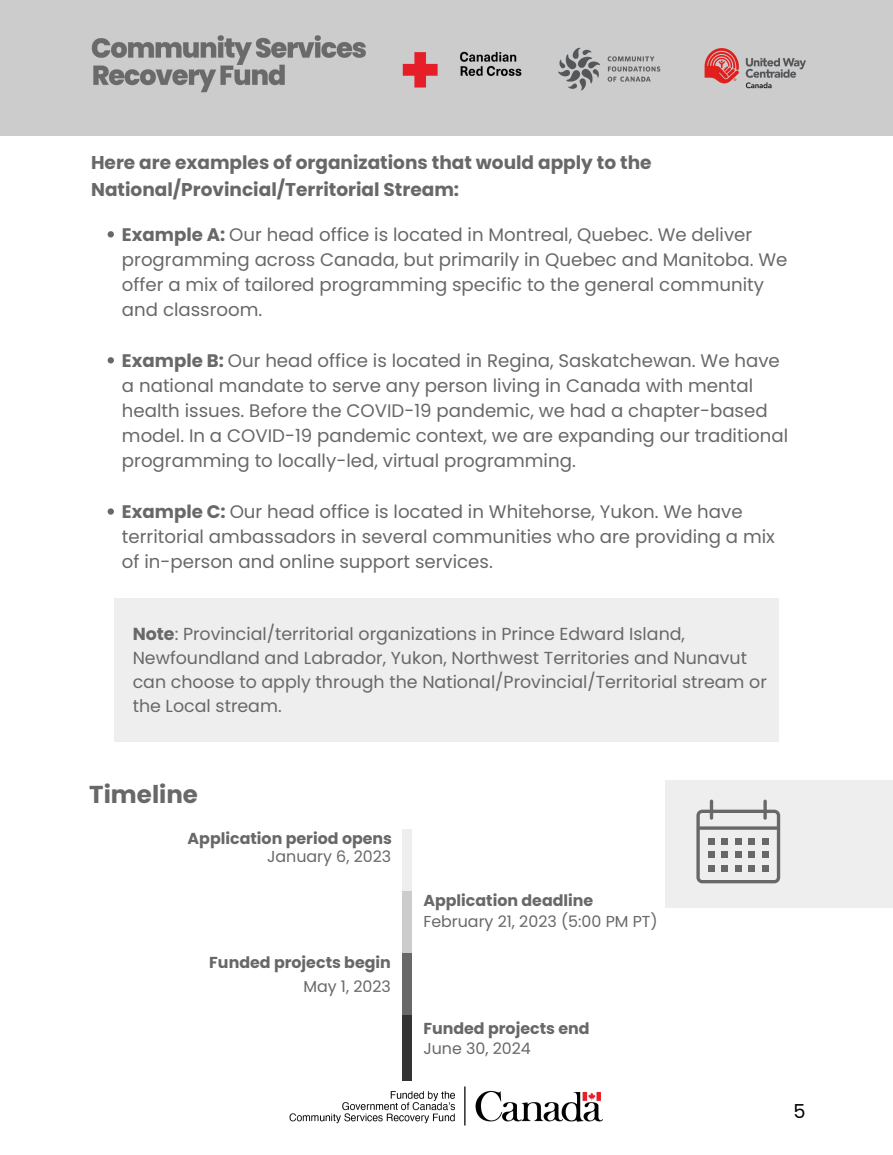
<style>
.page{position:relative;width:893px;height:1155px;background:#fff}
.page>*{position:absolute;margin:0;border:0;box-sizing:border-box;transform-origin:0 0}
.t1{font:700 24.46px "Poppins";color:#686868}
.t2{font:19.25px "Poppins";color:#000}
.t3{font:700 18.51px/27.6px "Poppins";color:#686868}
.t4{font:18.16px/25.2px "Poppins";color:#686868}
.t5{font:17.39px/24.1px "Poppins";color:#686868}
.t6{font:700 15.85px "Poppins";color:#686868}
.t7{font:15.85px "Poppins";color:#686868}
.s1{font-weight:700}
</style>
<div class="page">
<div style="left:0;top:0;width:892px;height:136px;background:#ccc"></div>
<img style="left:91px;top:35px;width:714px;height:58px">
<img style="left:289px;top:1086px;width:314px;height:40px">
<svg style="left:108px;top:231px;width:6px;height:6px"></svg>
<svg style="left:108px;top:357px;width:6px;height:6px"></svg>
<svg style="left:108px;top:508px;width:6px;height:7px"></svg>
<div style="left:401px;top:829px;width:10px;height:66px;background:#eee"></div>
<div style="left:401px;top:891px;width:10px;height:66px;background:#ccc"></div>
<div style="left:401px;top:953px;width:10px;height:66px;background:#686868"></div>
<div style="left:401px;top:1016px;width:10px;height:65px;background:#333"></div>
<div style="left:665px;top:780px;width:227px;height:127px;background:#eee"></div>
<svg style="left:696px;top:800px;width:84px;height:83px"></svg>
<div style="left:748px;top:852px;width:7px;height:6px;background:#686868"></div>
<div style="left:761px;top:852px;width:7px;height:6px;background:#686868"></div>
<div style="left:708px;top:865px;width:6px;height:7px;background:#686868"></div>
<div style="left:721px;top:865px;width:7px;height:7px;background:#686868"></div>
<div style="left:735px;top:865px;width:6px;height:7px;background:#686868"></div>
<div style="left:748px;top:865px;width:7px;height:7px;background:#686868"></div>
<div style="left:761px;top:865px;width:7px;height:7px;background:#686868"></div>
<div style="left:114px;top:598px;width:664px;height:144px;background:#eee"></div>
<p class="t3" style="left:91px;top:148px;width:562px">Here are examples of organizations that would apply to the<br>National/Provincial/Territorial Stream:</p>
<p class="t4" style="left:122px;top:222px;width:667px"><span class="s1">Example A:</span> Our head office is located in Montreal, Quebec. We deliver programming across Canada, but primarily in Quebec and Manitoba. We offer a mix of tailored programming specific to the general community and classroom.</p>
<p class="t4" style="left:122px;top:348px;width:667px"><span class="s1">Example B:</span> Our head office is located in Regina, Saskatchewan. We have a national mandate to serve any person living in Canada with mental health issues. Before the COVID-19 pandemic, we had a chapter-based model. In a COVID-19 pandemic context, we are expanding our traditional programming to locally-led, virtual programming.</p>
<p class="t4" style="left:122px;top:499px;width:654px"><span class="s1">Example C:</span> Our head office is located in Whitehorse, Yukon. We have territorial ambassadors in several communities who are providing a mix of in-person and online support services.</p>
<p class="t5" style="left:133px;top:622px;width:635px"><span class="s1">Note</span>: Provincial/territorial organizations in Prince Edward Island, Newfoundland and Labrador, Yukon, Northwest Territories and Nunavut can choose to apply through the National/Provincial/Territorial stream or the Local stream.</p>
<h1 class="t1" style="left:89px;top:777px;width:110px">Timeline</h1>
<p class="t6" style="left:188px;top:827px;width:206px">Application period opens</p>
<p class="t7" style="left:267px;top:845px;width:126px">January 6, 2023</p>
<p class="t6" style="left:209px;top:952px;width:183px">Funded projects begin</p>
<p class="t7" style="left:303px;top:975px;width:89px">May 1, 2023</p>
<p class="t6" style="left:423px;top:890px;width:171px">Application deadline</p>
<p class="t7" style="left:423px;top:910px;width:236px">February 21, 2023 (5:00 PM PT)</p>
<p class="t6" style="left:423px;top:1017px;width:168px">Funded projects end</p>
<p class="t7" style="left:423px;top:1037px;width:109px">June 30, 2024</p>
<p class="t2" style="left:793px;top:1098px;width:14px">5</p>
</div>
